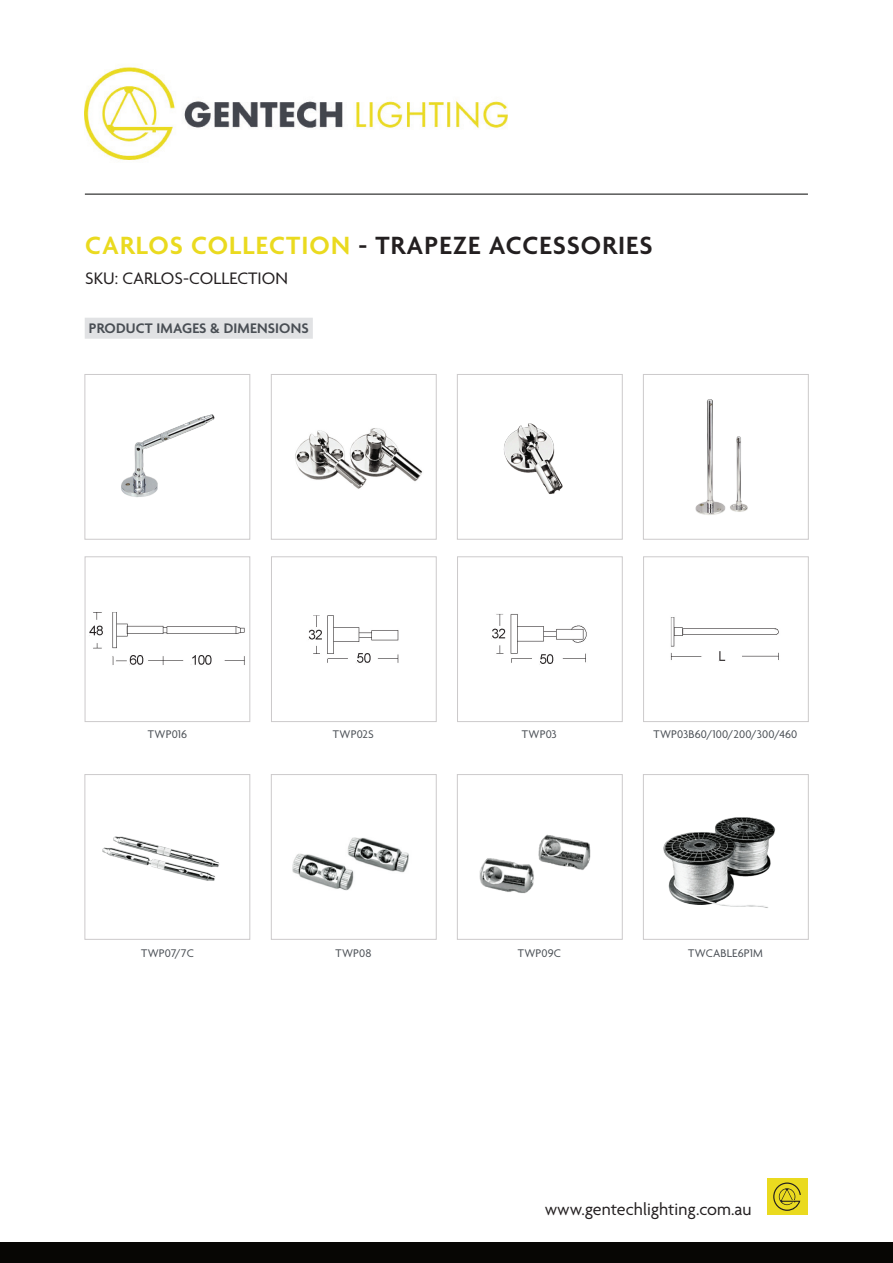
<style>
.page{position:relative;width:893px;height:1263px;background:#fff}
.page>*{position:absolute;margin:0;border:0;box-sizing:border-box;transform-origin:0 0}
.t1{font:600 27px "Agenda";letter-spacing:.04em;color:#231f20}
.t2{font:18px "Agenda";color:#231f20}
.t3{font:600 15px "Agenda";letter-spacing:.01em;color:#494e54}
.t4{font:12px "Agenda";letter-spacing:.01em;color:#494e54}
.s1{color:#eada1f}
</style>
<div class="page">
<div style="left:767px;top:1178px;width:41px;height:37px;background:#eada1f"></div>
<svg style="left:773px;top:1182px;width:28px;height:29px"></svg>
<img style="left:85px;top:67px;width:422px;height:95px">
<div style="left:0;top:1242px;width:893px;height:21px;background:#070604"></div>
<hr style="left:85px;top:194px;width:723px;height:1px;background:#050605">
<div style="left:85px;top:318px;width:228px;height:21px;background:#e1e2e4"></div>
<img style="left:89px;top:612px;width:156px;height:53px">
<div style="left:85px;top:556px;width:165px;height:166px;border:1px solid #cccacb"></div>
<img style="left:308px;top:615px;width:91px;height:48px">
<div style="left:271px;top:556px;width:165px;height:166px;border:1px solid #cccacb"></div>
<img style="left:491px;top:614px;width:96px;height:51px">
<div style="left:457px;top:556px;width:165px;height:166px;border:1px solid #cccacb"></div>
<img style="left:670px;top:617px;width:109px;height:44px">
<div style="left:643px;top:556px;width:165px;height:166px;border:1px solid #cccacb"></div>
<img style="left:121px;top:414px;width:94px;height:83px">
<div style="left:85px;top:374px;width:165px;height:165px;border:1px solid #cccacb"></div>
<img style="left:102px;top:836px;width:118px;height:45px">
<div style="left:85px;top:774px;width:165px;height:165px;border:1px solid #cccacb"></div>
<img style="left:295px;top:428px;width:127px;height:61px">
<div style="left:271px;top:374px;width:165px;height:165px;border:1px solid #cccacb"></div>
<img style="left:292px;top:837px;width:117px;height:54px">
<div style="left:271px;top:774px;width:165px;height:165px;border:1px solid #cccacb"></div>
<img style="left:503px;top:423px;width:60px;height:71px">
<div style="left:457px;top:374px;width:165px;height:165px;border:1px solid #cccacb"></div>
<img style="left:479px;top:834px;width:112px;height:60px">
<div style="left:457px;top:774px;width:165px;height:165px;border:1px solid #cccacb"></div>
<img style="left:695px;top:399px;width:53px;height:116px">
<div style="left:643px;top:374px;width:165px;height:165px;border:1px solid #cccacb"></div>
<img style="left:663px;top:817px;width:113px;height:91px">
<div style="left:643px;top:774px;width:165px;height:165px;border:1px solid #cccacb"></div>
<h1 class="t1" style="left:85px;top:231px;width:569px"><span class="s1">CARLOS COLLECTION</span> - TRAPEZE ACCESSORIES</h1>
<h2 class="t2" style="left:85px;top:269px;width:204px">SKU: CARLOS-COLLECTION</h2>
<p class="t3" style="left:89px;top:320px;width:221px">PRODUCT IMAGES &amp; DIMENSIONS</p>
<p class="t4" style="left:148px;top:728px;width:41px">TWP016</p>
<p class="t4" style="left:333px;top:728px;width:42px">TWP02S</p>
<p class="t4" style="left:522px;top:728px;width:36px">TWP03</p>
<p class="t4" style="left:653px;top:728px;width:145px">TWP03B60/100/200/300/460</p>
<p class="t4" style="left:141px;top:946px;width:54px">TWP07/7C</p>
<p class="t4" style="left:335px;top:946px;width:38px">TWP08</p>
<p class="t4" style="left:518px;top:946px;width:45px">TWP09C</p>
<p class="t4" style="left:688px;top:946px;width:76px">TWCABLE6P1M</p>
<h2 class="t2" style="left:545px;top:1199px;width:208px">www.gentechlighting.com.au</h2>
</div>
